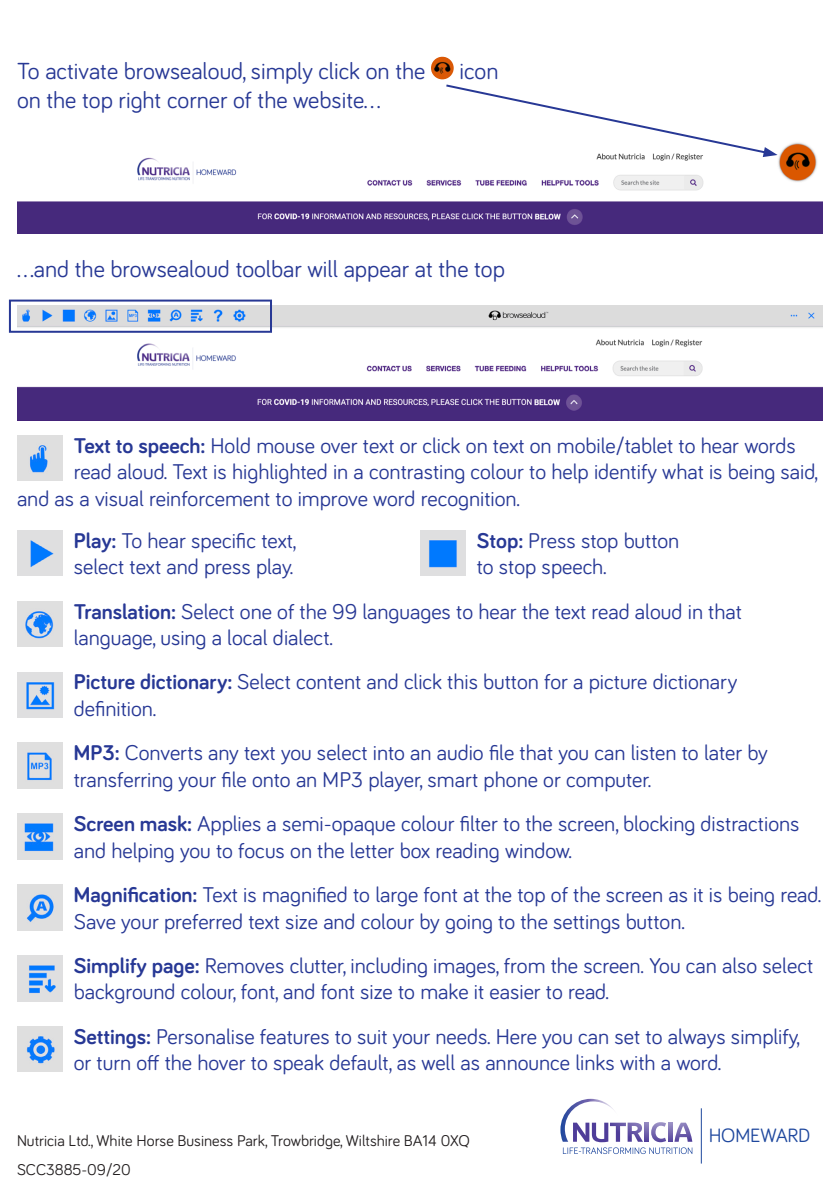
<style>
.page{position:relative;width:840px;height:1191px;background:#fff}
.page>*{position:absolute;margin:0;border:0;box-sizing:border-box;transform-origin:0 0}
.t1{font:24px "Bariol";color:#273895}
.t2{font:22px/26.4px "Bariol";color:#273895}
.t3{font:19.8px "Bariol";letter-spacing:-.01em;color:#1f489e}
.t4{font:16px "Bariol";color:#231f20}
.s1{font-weight:700}
</style>
<div class="page">
<img style="left:431px;top:57px;width:22px;height:22px;border-radius:11px">
<img style="left:17px;top:142px;width:805px;height:92px">
<img style="left:17px;top:435px;width:45px;height:46px">
<svg style="left:444px;top:84px;width:333px;height:73px"></svg>
<img style="left:17px;top:305px;width:805px;height:115px">
<div style="left:9px;top:299px;width:263px;height:34px;border:2px solid #273895"></div>
<img style="left:17px;top:530px;width:45px;height:45px">
<img style="left:420px;top:530px;width:45px;height:45px">
<img style="left:17px;top:601px;width:45px;height:45px">
<img style="left:17px;top:672px;width:45px;height:45px">
<img style="left:17px;top:743px;width:45px;height:45px">
<img style="left:17px;top:814px;width:45px;height:45px">
<img style="left:17px;top:884px;width:45px;height:46px">
<img style="left:17px;top:955px;width:45px;height:46px">
<img style="left:17px;top:1026px;width:45px;height:46px">
<svg style="left:560px;top:1098px;width:132px;height:56px"></svg>
<hr style="left:700px;top:1108px;width:1px;height:55px;background:#1f489e">
<p class="t1" style="left:17px;top:55px;width:409px">To activate browsealoud, simply click on the</p>
<p class="t1" style="left:459px;top:55px;width:40px">icon</p>
<p class="t1" style="left:17px;top:84px;width:365px">on the top right corner of the website...</p>
<p class="t1" style="left:17px;top:253px;width:489px">...and the browsealoud toolbar will appear at the top</p>
<p class="t2" style="left:74px;top:431px;width:723px"><span class="s1">Text to speech:</span> Hold mouse over text or click on text on mobile/tablet to hear words</p>
<p class="t2" style="left:74px;top:458px;width:745px">read aloud. Text is highlighted in a contrasting colour to help identify what is being said,</p>
<p class="t2" style="left:17px;top:484px;width:504px">and as a visual reinforcement to improve word recognition.</p>
<p class="t2" style="left:74px;top:526px;width:224px"><span class="s1">Play:</span> To hear specific text, select text and press play.</p>
<p class="t2" style="left:476px;top:526px;width:204px"><span class="s1">Stop:</span> Press stop button to stop speech.</p>
<p class="t2" style="left:74px;top:597px;width:669px"><span class="s1">Translation:</span> Select one of the 99 languages to hear the text read aloud in that language, using a local dialect.</p>
<p class="t2" style="left:74px;top:668px;width:664px"><span class="s1">Picture dictionary:</span> Select content and click this button for a picture dictionary definition.</p>
<p class="t2" style="left:74px;top:738px;width:695px"><span class="s1">MP3:</span> Converts any text you select into an audio file that you can listen to later by transferring your file onto an MP3 player, smart phone or computer.</p>
<p class="t2" style="left:74px;top:809px;width:726px"><span class="s1">Screen mask:</span> Applies a semi-opaque colour filter to the screen, blocking distractions and helping you to focus on the letter box reading window.</p>
<p class="t2" style="left:74px;top:880px;width:748px"><span class="s1">Magnification:</span> Text is magnified to large font at the top of the screen as it is being read.<br>Save your preferred text size and colour by going to the settings button.</p>
<p class="t2" style="left:74px;top:951px;width:740px"><span class="s1">Simplify page:</span> Removes clutter, including images, from the screen. You can also select background colour, font, and font size to make it easier to read.</p>
<p class="t2" style="left:74px;top:1022px;width:727px"><span class="s1">Settings:</span> Personalise features to suit your needs. Here you can set to always simplify, or turn off the hover to speak default, as well as announce links with a word.</p>
<p class="t4" style="left:17px;top:1129px;width:454px">Nutricia Ltd., White Horse Business Park, Trowbridge, Wiltshire BA14 0XQ</p>
<p class="t3" style="left:708px;top:1121px;width:103px">HOMEWARD</p>
<p class="t4" style="left:17px;top:1158px;width:115px">SCC3885-09/20</p>
</div>
